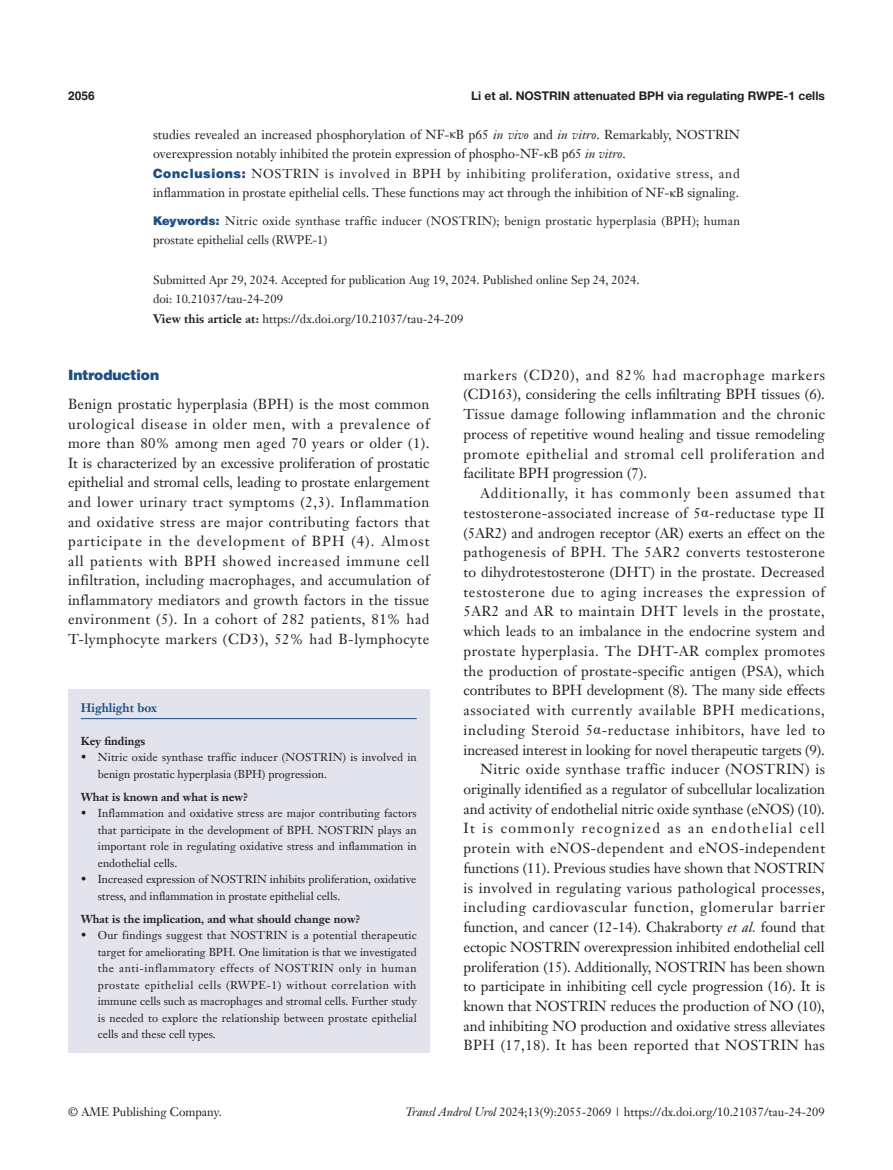
<style>
.page{position:relative;width:893px;height:1170px;background:#fff}
.page>*{position:absolute;margin:0;border:0;box-sizing:border-box;transform-origin:0 0}
.t1{font:14.25px/19.6px "Janson Text LT";letter-spacing:.03em;color:#231f20;text-align:justify}
._1ji-zhengti{font:900 14.25px "Helvetica";color:#1c5085}
.A-Abstract{font:12.75px/19.5px "Janson Text LT";color:#231f20}
.A-Keywords{font:12px/19.5px "Janson Text LT";letter-spacing:.025em;color:#231f20}
.A-Keywords-2{font:12px "Janson Text LT";color:#231f20}
.A-time{font:12px "Janson Text LT";color:#231f20}
.A-View_this_article{font:12px "Janson Text LT";color:#231f20}
.t2{font:700 12px "Helvetica Neue LT Pro";color:#231f20}
.A-doi{font:12px "Janson Text LT";color:#231f20}
.Cite{font:700 12px "Janson Text LT";color:#1c5085}
.t3{font:700 12px "Helvetica";color:#231f20}
.Cite-2{font:11.25px/16.5px "Janson Text LT";color:#231f20}
.Cite-3{font:700 11.25px "Janson Text LT";color:#231f20}
.s1{font-family:"Times New Roman"}
.s2{font-style:italic}
.s3{font-family:"Helvetica AME";color:#1c5085}
.s4{font-weight:700}
</style>
<div class="page">
<div style="left:68px;top:689px;width:361px;height:363px;background:#e2e3ec"></div>
<hr style="left:81px;top:718px;width:336px;height:1px;background:#1c5085">
<p class="t3" style="left:68px;top:88px;width:28px">2056</p>
<p class="t2" style="left:471px;top:88px;width:355px">Li et al. NOSTRIN attenuated BPH via regulating RWPE-1 cells</p>
<p class="A-Abstract" style="left:153px;top:124px;width:588px">studies revealed an increased phosphorylation of NF-<span class="s1">κ</span>B p65 <span class="s2">in vivo</span> and <span class="s2">in vitro</span>. Remarkably, NOSTRIN overexpression notably inhibited the protein expression of phospho-NF-<span class="s1">κ</span>B p65 <span class="s2">in vitro</span>.</p>
<p class="A-Abstract" style="left:153px;top:163px;width:588px"><span class="s3">Conclusions:</span> NOSTRIN is involved in BPH by inhibiting proliferation, oxidative stress, and inflammation in prostate epithelial cells. These functions may act through the inhibition of NF-<span class="s1">κ</span>B signaling.</p>
<p class="A-Keywords" style="left:153px;top:211px;width:589px"><span class="s3">Keywords:</span> Nitric oxide synthase traffic inducer (NOSTRIN); benign prostatic hyperplasia (BPH); human prostate epithelial cells (RWPE-1)</p>
<p class="A-time" style="left:153px;top:272px;width:488px">Submitted Apr 29, 2024. Accepted for publication Aug 19, 2024. Published online Sep 24, 2024.</p>
<p class="A-doi" style="left:153px;top:291px;width:131px">doi: 10.21037/tau-24-209</p>
<p class="A-View_this_article" style="left:153px;top:311px;width:312px"><span class="s4">View this article at:</span> https://dx.doi.org/10.21037/tau-24-209</p>
<p class="_1ji-zhengti" style="left:68px;top:365px;width:93px">Introduction</p>
<p class="t1" style="left:68px;top:394px;width:363px">Benign prostatic hyperplasia (BPH) is the most common urological disease in older men, with a prevalence of more than 80% among men aged 70 years or older (1).<br>It is characterized by an excessive proliferation of prostatic epithelial and stromal cells, leading to prostate enlargement and lower urinary tract symptoms (2,3). Inflammation and oxidative stress are major contributing factors that participate in the development of BPH (4). Almost all patients with BPH showed increased immune cell infiltration, including macrophages, and accumulation of inflammatory mediators and growth factors in the tissue environment (5). In a cohort of 282 patients, 81% had T-lymphocyte markers (CD3), 52% had B-lymphocyte</p>
<p class="Cite" style="left:81px;top:700px;width:78px">Highlight box</p>
<p class="Cite-3" style="left:81px;top:733px;width:66px">Key findings</p>
<p class="Cite-2" style="left:98px;top:748px;width:321px;text-indent:-17px">• Nitric oxide synthase traffic inducer (NOSTRIN) is involved in benign prostatic hyperplasia (BPH) progression.</p>
<p class="Cite-3" style="left:81px;top:789px;width:169px">What is known and what is new?</p>
<p class="Cite-2" style="left:98px;top:804px;width:321px;text-align:justify;text-indent:-17px">• Inflammation and oxidative stress are major contributing factors that participate in the development of BPH. NOSTRIN plays an important role in regulating oxidative stress and inflammation in endothelial cells.</p>
<p class="Cite-2" style="left:98px;top:870px;width:320px;text-indent:-17px">• Increased expression of NOSTRIN inhibits proliferation, oxidative stress, and inflammation in prostate epithelial cells.</p>
<p class="Cite-3" style="left:81px;top:911px;width:281px">What is the implication, and what should change now?</p>
<p class="Cite-2" style="left:98px;top:926px;width:321px;text-align:justify;text-indent:-17px">• Our findings suggest that NOSTRIN is a potential therapeutic target for ameliorating BPH. One limitation is that we investigated the anti-inflammatory effects of NOSTRIN only in human prostate epithelial cells (RWPE-1) without correlation with immune cells such as macrophages and stromal cells. Further study is needed to explore the relationship between prostate epithelial cells and these cell types.</p>
<p class="t1" style="left:463px;top:365px;width:363px">markers (CD20), and 82% had macrophage markers (CD163), considering the cells infiltrating BPH tissues (6).<br>Tissue damage following inflammation and the chronic process of repetitive wound healing and tissue remodeling promote epithelial and stromal cell proliferation and facilitate BPH progression (7).</p>
<p class="t1" style="left:463px;top:483px;width:363px;text-indent:17px">Additionally, it has commonly been assumed that testosterone-associated increase of 5<span class="s1">α</span>-reductase type II (5AR2) and androgen receptor (AR) exerts an effect on the pathogenesis of BPH. The 5AR2 converts testosterone to dihydrotestosterone (DHT) in the prostate. Decreased testosterone due to aging increases the expression of 5AR2 and AR to maintain DHT levels in the prostate, which leads to an imbalance in the endocrine system and prostate hyperplasia. The DHT-AR complex promotes the production of prostate-specific antigen (PSA), which contributes to BPH development (8). The many side effects associated with currently available BPH medications, including Steroid 5<span class="s1">α</span>‑reductase inhibitors, have led to increased interest in looking for novel therapeutic targets (9).</p>
<p class="t1" style="left:463px;top:759px;width:363px;text-indent:17px">Nitric oxide synthase traffic inducer (NOSTRIN) is originally identified as a regulator of subcellular localization and activity of endothelial nitric oxide synthase (eNOS) (10).<br>It is commonly recognized as an endothelial cell protein with eNOS-dependent and eNOS-independent functions (11). Previous studies have shown that NOSTRIN is involved in regulating various pathological processes, including cardiovascular function, glomerular barrier function, and cancer (12-14). Chakraborty <span class="s2">et al.</span> found that ectopic NOSTRIN overexpression inhibited endothelial cell proliferation (15). Additionally, NOSTRIN has been shown to participate in inhibiting cell cycle progression (16). It is known that NOSTRIN reduces the production of NO (10), and inhibiting NO production and oxidative stress alleviates BPH (17,18). It has been reported that NOSTRIN has</p>
<p class="A-Keywords-2" style="left:68px;top:1104px;width:155px">© AME Publishing Company.</p>
<p class="A-Keywords-2" style="left:405px;top:1104px;width:421px"><span class="s2">Transl Androl Urol</span> 2024;13(9):2055-2069 | https://dx.doi.org/10.21037/tau-24-209</p>
</div>
